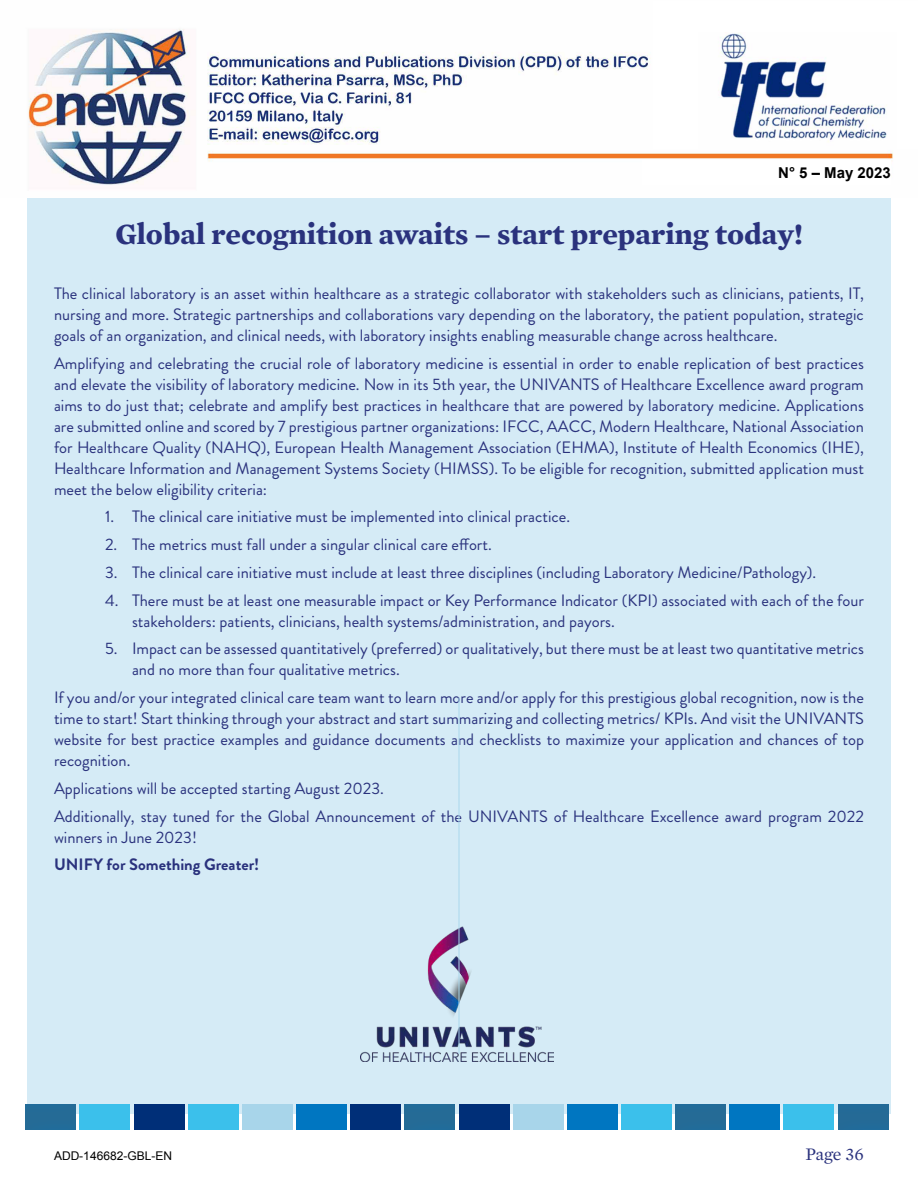
<style>
.page{position:relative;width:918px;height:1188px;background:#fff}
.page>*{position:absolute;margin:0;border:0;box-sizing:border-box;transform-origin:0 0}
.IFCC_Article_Title{font:700 30px "Mercury Text G1";color:#2a327d}
.t1{font:18px "Mercury Text G1";color:#2a327d}
.IFCC_article_body_copy{font:16.5px/21px "Brandon Grotesque";color:#2a327d;text-align:justify}
.IFCC_article_body_copy-2{font:700 16.5px "Brandon Grotesque";color:#2a327d}
.t2{font:700 15px "Arial";color:#000}
.t3{font:12px "Arial";color:#000}
</style>
<div class="page">
<div style="left:27px;top:199px;width:864px;height:915px;background:#d5ebf6"></div>
<img style="left:28px;top:29px;width:865px;height:156px">
<div style="left:643px;top:161px;width:248px;height:24px;background:#fff"></div>
<div style="left:653px;top:1px;width:265px;height:147px;background:#fff"></div>
<img style="left:720px;top:33px;width:167px;height:109px">
<img style="left:361px;top:919px;width:192px;height:142px">
<div style="left:26px;top:1104px;width:50px;height:26px;background:#246b97"></div>
<div style="left:835px;top:1104px;width:53px;height:26px;background:#246a97"></div>
<div style="left:567px;top:1104px;width:51px;height:25px;background:#0076c1"></div>
<div style="left:621px;top:1104px;width:51px;height:25px;background:#3bc0eb"></div>
<div style="left:513px;top:1104px;width:50px;height:25px;background:#a8d5ea"></div>
<div style="left:459px;top:1104px;width:50px;height:25px;background:#002f78"></div>
<div style="left:403px;top:1104px;width:52px;height:27px;background:#246b97"></div>
<div style="left:296px;top:1104px;width:51px;height:25px;background:#0076c1"></div>
<div style="left:188px;top:1104px;width:51px;height:25px;background:#3bc0eb"></div>
<div style="left:242px;top:1104px;width:51px;height:25px;background:#a8d5ea"></div>
<div style="left:350px;top:1104px;width:51px;height:25px;background:#002f78"></div>
<div style="left:784px;top:1104px;width:50px;height:25px;background:#3bc0eb"></div>
<div style="left:80px;top:1104px;width:50px;height:25px;background:#3bc0eb"></div>
<div style="left:134px;top:1104px;width:50px;height:25px;background:#002f78"></div>
<div style="left:730px;top:1104px;width:50px;height:25px;background:#0076c1"></div>
<div style="left:673px;top:1104px;width:54px;height:26px;background:#246b97"></div>
<hr style="left:459px;top:698px;width:1px;height:356px;background:#abd8ed">
<p class="t2" style="left:778px;top:163px;width:114px">N° 5 – May 2023</p>
<p class="IFCC_Article_Title" style="left:115px;top:215px;width:689px">Global recognition awaits – start preparing today!</p>
<p class="IFCC_article_body_copy" style="left:54px;top:283px;width:812px">The clinical laboratory is an asset within healthcare as a strategic collaborator with stakeholders such as clinicians, patients, IT, nursing and more. Strategic partnerships and collaborations vary depending on the laboratory, the patient population, strategic goals of an organization, and clinical needs, with laboratory insights enabling measurable change across healthcare.</p>
<p class="IFCC_article_body_copy" style="left:54px;top:353px;width:812px">Amplifying and celebrating the crucial role of laboratory medicine is essential in order to enable replication of best practices and elevate the visibility of laboratory medicine. Now in its 5th year, the UNIVANTS of Healthcare Excellence award program aims to do just that; celebrate and amplify best practices in healthcare that are powered by laboratory medicine. Applications are submitted online and scored by 7 prestigious partner organizations: IFCC, AACC, Modern Healthcare, National Association for Healthcare Quality (NAHQ), European Health Management Association (EHMA), Institute of Health Economics (IHE), Healthcare Information and Management Systems Society (HIMSS). To be eligible for recognition, submitted application must meet the below eligibility criteria:</p>
<p class="IFCC_article_body_copy" style="left:105px;top:506px;width:467px">1. The clinical care initiative must be implemented into clinical practice.</p>
<p class="IFCC_article_body_copy" style="left:105px;top:534px;width:388px">2. The metrics must fall under a singular clinical care effort.</p>
<p class="IFCC_article_body_copy" style="left:105px;top:562px;width:713px">3. The clinical care initiative must include at least three disciplines (including Laboratory Medicine/Pathology).</p>
<p class="IFCC_article_body_copy" style="left:132px;top:590px;width:734px;text-indent:-27px">4. There must be at least one measurable impact or Key Performance Indicator (KPI) associated with each of the four stakeholders: patients, clinicians, health systems/administration, and payors.</p>
<p class="IFCC_article_body_copy" style="left:132px;top:638px;width:734px;text-indent:-27px">5. Impact can be assessed quantitatively (preferred) or qualitatively, but there must be at least two quantitative metrics and no more than four qualitative metrics.</p>
<p class="IFCC_article_body_copy" style="left:54px;top:687px;width:812px">If you and/or your integrated clinical care team want to learn more and/or apply for this prestigious global recognition, now is the time to start! Start thinking through your abstract and start summarizing and collecting metrics/ KPIs. And visit the UNIVANTS website for best practice examples and guidance documents and checklists to maximize your application and chances of top recognition.</p>
<p class="IFCC_article_body_copy" style="left:54px;top:778px;width:331px">Applications will be accepted starting August 2023.</p>
<p class="IFCC_article_body_copy" style="left:54px;top:806px;width:812px">Additionally, stay tuned for the Global Announcement of the UNIVANTS of Healthcare Excellence award program 2022 winners in June 2023!</p>
<p class="IFCC_article_body_copy-2" style="left:54px;top:853px;width:207px">UNIFY for Something Greater!</p>
<p class="t3" style="left:54px;top:1148px;width:120px">ADD-146682-GBL-EN</p>
<p class="t1" style="left:805px;top:1143px;width:60px">Page 36</p>
</div>
